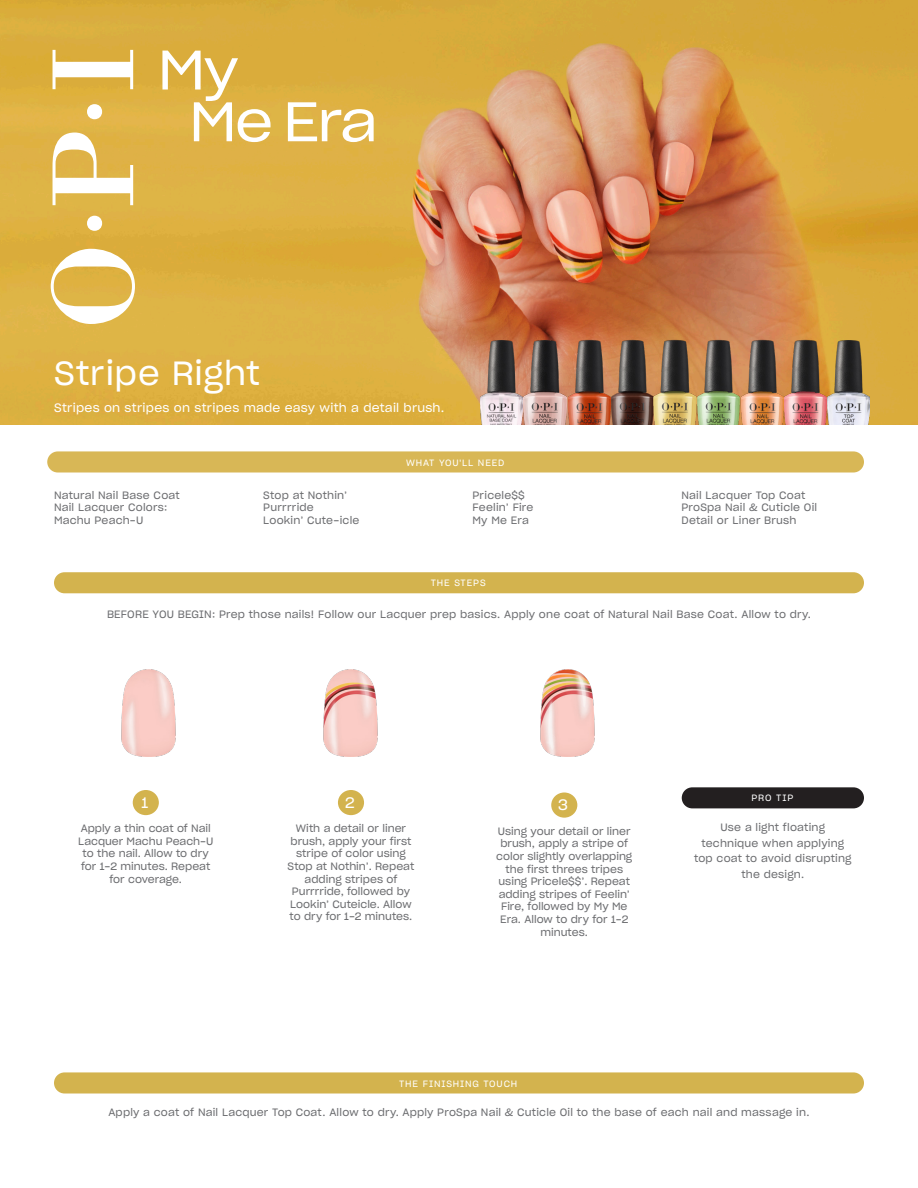
<style>
.page{position:relative;width:918px;height:1188px;background:#fff}
.page>*{position:absolute;margin:0;border:0;box-sizing:border-box;transform-origin:0 0}
.t1{font:54.75px "Sharp Grotesk Book 20";letter-spacing:-.03em;color:#fff;scale:1.06 1}
.t2{font:33px "Sharp Grotesk Book 20";letter-spacing:.02em;color:#fff}
.t3{font:15px "Sharp Grotesk Book 20";color:#fff}
.t4{font:12px "Sharp Grotesk Book 20";letter-spacing:.02em;color:#fff}
.t5{font:10.5px/12.6px "Sharp Grotesk Book 20";letter-spacing:.01em;color:#6c6d70;text-align:center}
.t6{font:9px "Sharp Grotesk Book 20";letter-spacing:.095em;color:#fff}
</style>
<div class="page">
<img style="left:0;top:0;width:918px;height:424px">
<div style="left:47px;top:451px;width:817px;height:21px;background:#d8b756;border-radius:11px"></div>
<div style="left:54px;top:572px;width:810px;height:21px;background:#d3b34e;border-radius:11px"></div>
<div style="left:54px;top:1072px;width:810px;height:21px;background:#d3b34e;border-radius:11px"></div>
<div style="left:133px;top:790px;width:26px;height:25px;background:#d3b34e;border-radius:50%"></div>
<img style="left:121px;top:669px;width:55px;height:88px">
<div style="left:338px;top:790px;width:26px;height:25px;background:#d3b34e;border-radius:50%"></div>
<img style="left:323px;top:669px;width:55px;height:88px">
<div style="left:551px;top:792px;width:26px;height:26px;background:#d3b34e;border-radius:50%"></div>
<img style="left:540px;top:669px;width:55px;height:88px">
<img style="left:827px;top:340px;width:42px;height:84px">
<img style="left:480px;top:340px;width:42px;height:84px">
<img style="left:524px;top:340px;width:42px;height:84px">
<img style="left:568px;top:336px;width:85px;height:88px">
<img style="left:653px;top:336px;width:44px;height:88px">
<img style="left:697px;top:336px;width:44px;height:88px">
<img style="left:741px;top:336px;width:86px;height:88px">
<svg style="left:51px;top:50px;width:84px;height:274px"></svg>
<div style="left:682px;top:787px;width:182px;height:21px;background:#231f20;border-radius:11px"></div>
<p class="t1" style="left:158px;top:26px;width:78px">My</p>
<p class="t1" style="left:189px;top:78px;width:179px">Me Era</p>
<p class="t2" style="left:54px;top:347px;width:207px">Stripe Right</p>
<p class="t4" style="left:54px;top:398px;width:392px">Stripes on stripes on stripes made easy with a detail brush.</p>
<p class="t5" style="left:54px;top:488px;width:127px">Natural Nail Base Coat</p>
<p class="t5" style="left:54px;top:500px;width:115px">Nail Lacquer Colors:</p>
<p class="t5" style="left:54px;top:513px;width:91px">Machu Peach-U</p>
<p class="t5" style="left:263px;top:488px;width:86px">Stop at Nothin’</p>
<p class="t5" style="left:263px;top:500px;width:52px">Purrrride</p>
<p class="t5" style="left:263px;top:513px;width:98px">Lookin’ Cute-icle</p>
<p class="t6" style="left:406px;top:455px;width:100px">WHAT YOU'LL NEED</p>
<p class="t5" style="left:472px;top:488px;width:54px">Pricele$$</p>
<p class="t5" style="left:472px;top:500px;width:62px">Feelin’ Fire</p>
<p class="t5" style="left:472px;top:513px;width:58px">My Me Era</p>
<p class="t6" style="left:431px;top:576px;width:56px">THE STEPS</p>
<p class="t5" style="left:681px;top:488px;width:125px">Nail Lacquer Top Coat</p>
<p class="t5" style="left:681px;top:500px;width:137px">ProSpa Nail &amp; Cuticle Oil</p>
<p class="t5" style="left:681px;top:513px;width:117px">Detail or Liner Brush</p>
<p class="t5" style="left:107px;top:607px;width:705px">BEFORE YOU BEGIN: Prep those nails! Follow our Lacquer prep basics. Apply one coat of Natural Nail Base Coat. Allow to dry.</p>
<p class="t3" style="left:141px;top:790px;width:8px">1</p>
<p class="t5" style="left:78px;top:822px;width:137px">Apply a thin coat of Nail<br>Lacquer Machu Peach-U to the nail. Allow to dry for 1-2 minutes. Repeat</p>
<p class="t5" style="left:110px;top:872px;width:74px">for coverage.</p>
<p class="t3" style="left:345px;top:790px;width:11px">2</p>
<p class="t5" style="left:288px;top:822px;width:128px">With a detail or liner brush, apply your first stripe of color using<br>Stop at Nothin’. Repeat adding stripes of<br>Purrrride, followed by<br>Lookin’ Cuteicle. Allow to dry for 1-2 minutes.</p>
<p class="t3" style="left:558px;top:793px;width:11px">3</p>
<p class="t5" style="left:496px;top:824px;width:138px">Using your detail or liner brush, apply a stripe of color slightly overlapping the first threes tripes using Pricele$$’. Repeat</p>
<p class="t5" style="left:499px;top:887px;width:133px">adding stripes of Feelin’<br>Fire, followed by My Me<br>Era. Allow to dry for 1-2 minutes.</p>
<p class="t6" style="left:399px;top:1076px;width:120px">THE FINISHING TOUCH</p>
<p class="t6" style="left:752px;top:791px;width:43px">PRO TIP</p>
<p class="t5" style="left:721px;top:821px;width:106px">Use a light floating</p>
<p class="t5" style="left:694px;top:835px;width:159px;line-height:15.5px">technique when applying top coat to avoid disrupting the design.</p>
<p class="t5" style="left:109px;top:1106px;width:702px">Apply a coat of Nail Lacquer Top Coat. Allow to dry. Apply ProSpa Nail &amp; Cuticle Oil to the base of each nail and massage in.</p>
</div>
